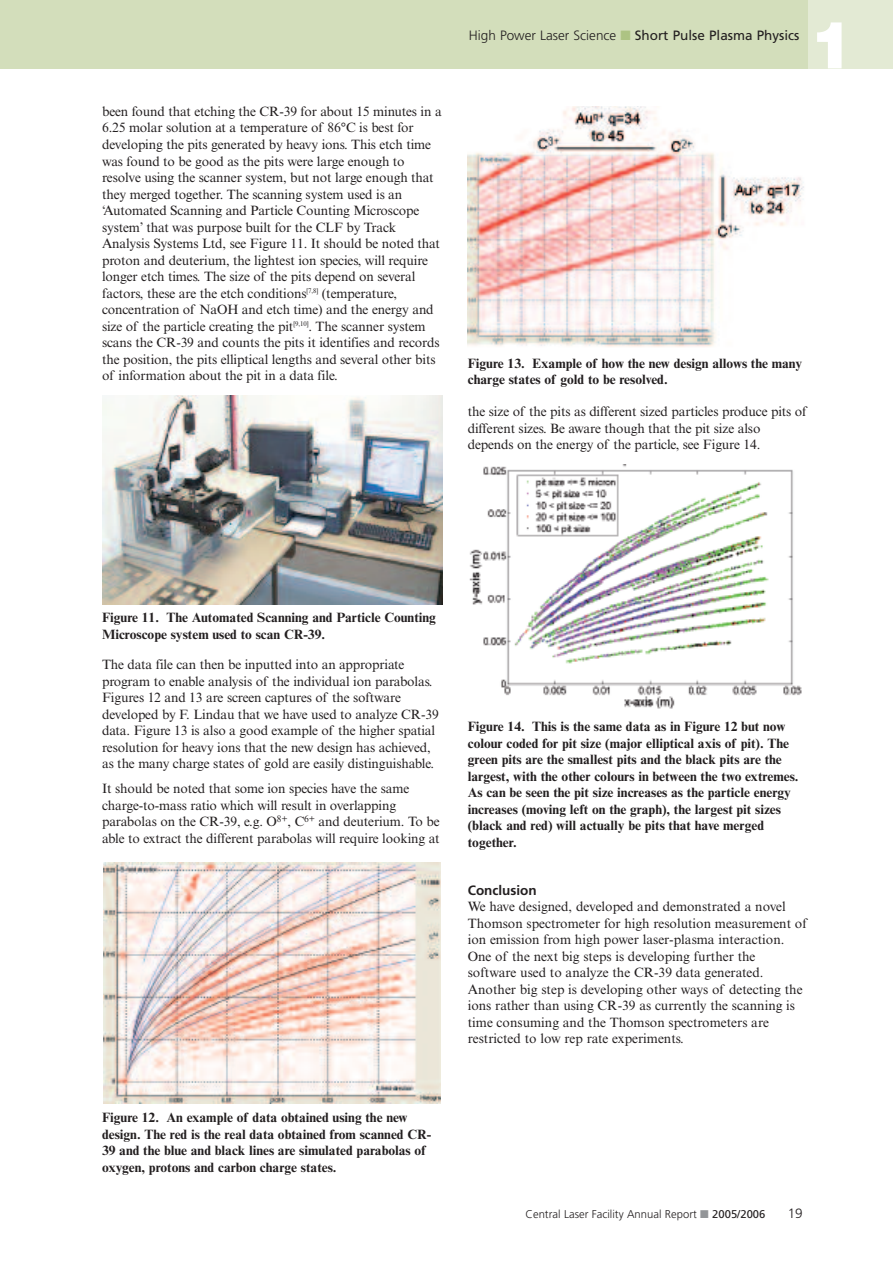
<style>
.page{position:relative;width:893px;height:1263px;background:#fff}
.page>*{position:absolute;margin:0;border:0;box-sizing:border-box;transform-origin:0 0}
.t1{font:900 66px "Helvetica Neue";color:#fff}
.t2{font:13.5px/16.5px "Times NRMT";letter-spacing:-.01em;color:#231f20}
.t3{font:700 13.5px/16.5px "Times NRMT";color:#231f20}
.t4{font:13.5px "Frutiger";color:#231f20}
.t5{font:700 13.5px "Frutiger";color:#231f20}
.t6{font:300 13.5px "Frutiger";color:#231f20}
.t7{font:300 11.25px "Frutiger";color:#231f20}
.s1{font-weight:300}
.s2{color:#adc383}
.s3{color:#939598}
.s4{font-weight:400}
</style>
<div class="page">
<div style="left:808px;top:0;width:85px;height:68px;background:#e3ead4"></div>
<div style="left:0;top:0;width:808px;height:68px;background:#d3debb"></div>
<img style="left:102px;top:395px;width:340px;height:209px">
<img style="left:104px;top:863px;width:337px;height:240px">
<img style="left:468px;top:106px;width:336px;height:241px">
<img style="left:469px;top:465px;width:333px;height:244px">
<p class="t2" style="left:102px;top:105px;width:341px">been found that etching the CR-39 for about 15 minutes in a 6.25 molar solution at a temperature of 86°C is best for developing the pits generated by heavy ions. This etch time was found to be good as the pits were large enough to resolve using the scanner system, but not large enough that they merged together. The scanning system used is an ‘Automated Scanning and Particle Counting Microscope system’ that was purpose built for the CLF by Track Analysis Systems Ltd, see Figure 11. It should be noted that proton and deuterium, the lightest ion species, will require longer etch times. The size of the pits depend on several factors, these are the etch conditions<sup>[7,8]</sup> (temperature, concentration of NaOH and etch time) and the energy and size of the particle creating the pit<sup>[9,10]</sup>. The scanner system scans the CR-39 and counts the pits it identifies and records the position, the pits elliptical lengths and several other bits of information about the pit in a data file.</p>
<p class="t4" style="left:469px;top:30px;width:332px"><span class="s1">High Power Laser Science</span> <span class="s2">■</span> Short Pulse Plasma Physics</p>
<h1 class="t1" style="left:809px;top:21px;width:46px">1</h1>
<p class="t3" style="left:468px;top:356px;width:336px">Figure 13. Example of how the new design allows the many charge states of gold to be resolved.</p>
<p class="t2" style="left:468px;top:405px;width:340px">the size of the pits as different sized particles produce pits of different sizes. Be aware though that the pit size also depends on the energy of the particle, see Figure 14.</p>
<p class="t3" style="left:102px;top:610px;width:335px">Figure 11. The Automated Scanning and Particle Counting<br>Microscope system used to scan CR-39.</p>
<p class="t2" style="left:102px;top:658px;width:338px">The data file can then be inputted into an appropriate program to enable analysis of the individual ion parabolas.<br>Figures 12 and 13 are screen captures of the software developed by F. Lindau that we have used to analyze CR-39 data. Figure 13 is also a good example of the higher spatial resolution for heavy ions that the new design has achieved, as the many charge states of gold are easily distinguishable.</p>
<p class="t2" style="left:102px;top:782px;width:339px">It should be noted that some ion species have the same charge-to-mass ratio which will result in overlapping parabolas on the CR-39, e.g. O<sup>8+</sup>, C<sup>6+</sup> and deuterium. To be able to extract the different parabolas will require looking at</p>
<p class="t3" style="left:102px;top:1110px;width:331px">Figure 12. An example of data obtained using the new design. The red is the real data obtained from scanned CR-39 and the blue and black lines are simulated parabolas of oxygen, protons and carbon charge states.</p>
<p class="t3" style="left:468px;top:719px;width:332px">Figure 14. This is the same data as in Figure 12 but now colour coded for pit size (major elliptical axis of pit). The green pits are the smallest pits and the black pits are the largest, with the other colours in between the two extremes.<br>As can be seen the pit size increases as the particle energy increases (moving left on the graph), the largest pit sizes (black and red) will actually be pits that have merged together.</p>
<p class="t5" style="left:468px;top:884px;width:70px">Conclusion</p>
<p class="t2" style="left:468px;top:900px;width:341px">We have designed, developed and demonstrated a novel Thomson spectrometer for high resolution measurement of ion emission from high power laser-plasma interaction.<br>One of the next big steps is developing further the software used to analyze the CR-39 data generated.<br>Another big step is developing other ways of detecting the ions rather than using CR-39 as currently the scanning is time consuming and the Thomson spectrometers are restricted to low rep rate experiments.</p>
<p class="t7" style="left:526px;top:1210px;width:241px">Central Laser Facility Annual Report <span class="s3">■</span> <span class="s4">2005/2006</span></p>
<p class="t6" style="left:788px;top:1208px;width:17px">19</p>
</div>
